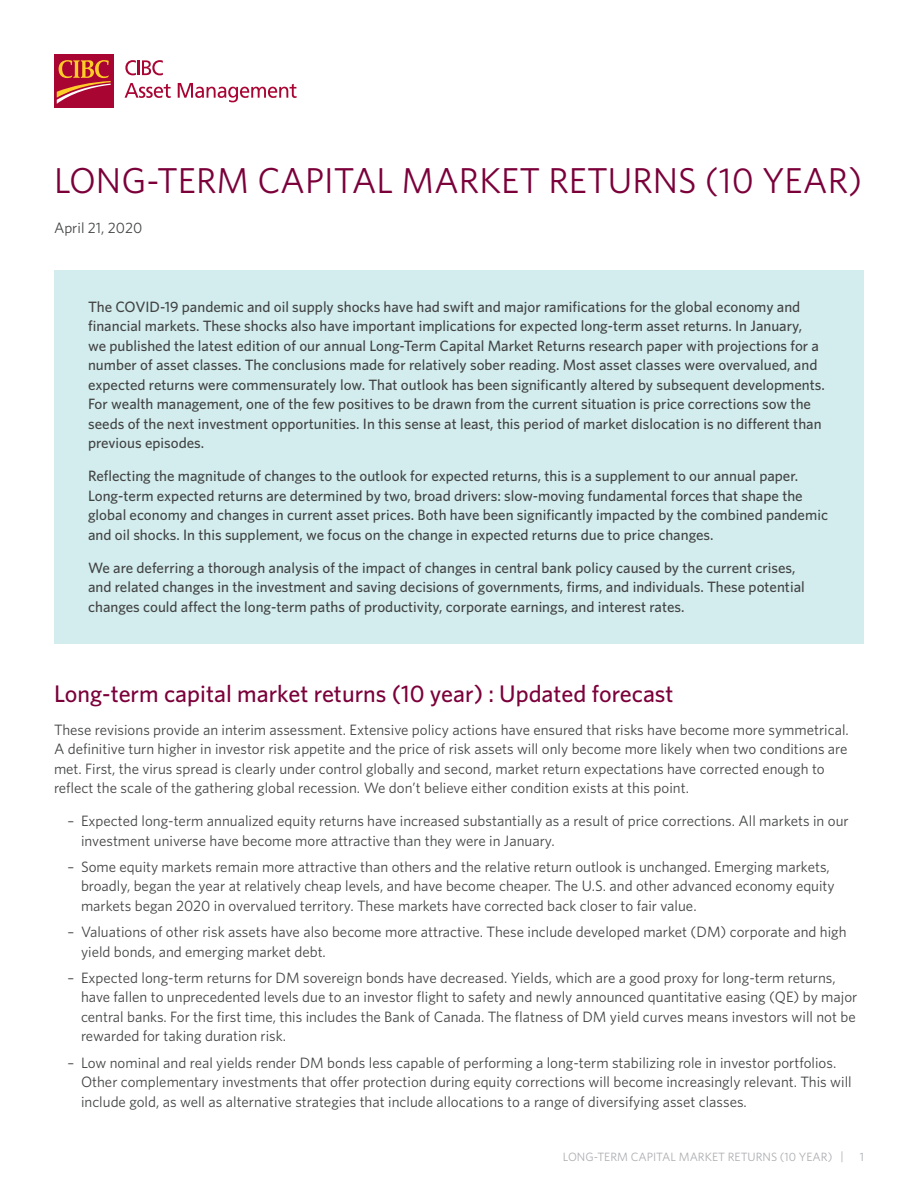
<style>
.page{position:relative;width:918px;height:1188px;background:#fff}
.page>*{position:absolute;margin:0;border:0;box-sizing:border-box;transform-origin:0 0}
.Header_H1{font:36px "Whitney";color:#7b003a}
.Bullets_LI{font:500 24px "Whitney";color:#7b003a}
.Bullets_LI-2{font:15px/19.5px "Whitney";color:#434444}
.Body_P{font:500 15px/19.5px "Whitney";color:#434444}
.Bullets_LI-3{font:500 15px/19.5px "Whitney";color:#434444}
.Header_H1-2{font:15px "Whitney";color:#434444}
.t1{font:12px "Whitney";color:#acaeb1}
</style>
<div class="page">
<div style="left:54px;top:54px;width:59px;height:54px;background:#a90533"></div>
<svg style="left:57px;top:60px;width:54px;height:44px"></svg>
<svg style="left:125px;top:60px;width:38px;height:15px"></svg>
<svg style="left:125px;top:83px;width:46px;height:15px"></svg>
<svg style="left:178px;top:83px;width:119px;height:19px"></svg>
<div style="left:54px;top:270px;width:810px;height:374px;background:#d3edee"></div>
<h1 class="Header_H1" style="left:54px;top:157px;width:810px">LONG-TERM CAPITAL MARKET RETURNS (10 YEAR)</h1>
<h1 class="Header_H1-2" style="left:54px;top:218px;width:90px">April 21, 2020</h1>
<p class="Body_P" style="left:88px;top:297px;width:738px">The COVID-19 pandemic and oil supply shocks have had swift and major ramifications for the global economy and financial markets. These shocks also have important implications for expected long-term asset returns. In January,<br>we published the latest edition of our annual Long-Term Capital Market Returns research paper with projections for a number of asset classes. The conclusions made for relatively sober reading. Most asset classes were overvalued, and expected returns were commensurately low. That outlook has been significantly altered by subsequent developments.<br>For wealth management, one of the few positives to be drawn from the current situation is price corrections sow the seeds of the next investment opportunities. In this sense at least, this period of market dislocation is no different than previous episodes.</p>
<p class="Bullets_LI-3" style="left:88px;top:466px;width:741px">Reflecting the magnitude of changes to the outlook for expected returns, this is a supplement to our annual paper.<br>Long-term expected returns are determined by two, broad drivers: slow-moving fundamental forces that shape the global economy and changes in current asset prices. Both have been significantly impacted by the combined pandemic and oil shocks. In this supplement, we focus on the change in expected returns due to price changes.</p>
<p class="Bullets_LI-3" style="left:88px;top:558px;width:718px">We are deferring a thorough analysis of the impact of changes in central bank policy caused by the current crises, and related changes in the investment and saving decisions of governments, firms, and individuals. These potential changes could affect the long-term paths of productivity, corporate earnings, and interest rates.</p>
<p class="Bullets_LI" style="left:54px;top:677px;width:621px">Long-term capital market returns (10 year) : Updated forecast</p>
<p class="Bullets_LI-2" style="left:54px;top:719px;width:796px">These revisions provide an interim assessment. Extensive policy actions have ensured that risks have become more symmetrical.<br>A definitive turn higher in investor risk appetite and the price of risk assets will only become more likely when two conditions are met. First, the virus spread is clearly under control globally and second, market return expectations have corrected enough to reflect the scale of the gathering global recession. We don’t believe either condition exists at this point.</p>
<p class="Bullets_LI-2" style="left:81px;top:811px;width:769px;text-indent:-14px">– Expected long-term annualized equity returns have increased substantially as a result of price corrections. All markets in our investment universe have become more attractive than they were in January.</p>
<p class="Bullets_LI-2" style="left:81px;top:857px;width:755px;text-indent:-14px">– Some equity markets remain more attractive than others and the relative return outlook is unchanged. Emerging markets, broadly, began the year at relatively cheap levels, and have become cheaper. The U.S. and other advanced economy equity markets began 2020 in overvalued territory. These markets have corrected back closer to fair value.</p>
<p class="Bullets_LI-2" style="left:81px;top:922px;width:767px;text-indent:-14px">– Valuations of other risk assets have also become more attractive. These include developed market (DM) corporate and high yield bonds, and emerging market debt.</p>
<p class="Bullets_LI-2" style="left:81px;top:968px;width:778px;text-indent:-14px">– Expected long-term returns for DM sovereign bonds have decreased. Yields, which are a good proxy for long-term returns, have fallen to unprecedented levels due to an investor flight to safety and newly announced quantitative easing (QE) by major central banks. For the first time, this includes the Bank of Canada. The flatness of DM yield curves means investors will not be rewarded for taking duration risk.</p>
<p class="Bullets_LI-2" style="left:81px;top:1052px;width:772px;text-indent:-14px">– Low nominal and real yields render DM bonds less capable of performing a long-term stabilizing role in investor portfolios.<br>Other complementary investments that offer protection during equity corrections will become increasingly relevant. This will include gold, as well as alternative strategies that include allocations to a range of diversifying asset classes.</p>
<p class="t1" style="left:563px;top:1149px;width:282px">LONG-TERM CAPITAL MARKET RETURNS (10 YEAR) |</p>
<p class="t1" style="left:860px;top:1149px;width:6px">1</p>
</div>
